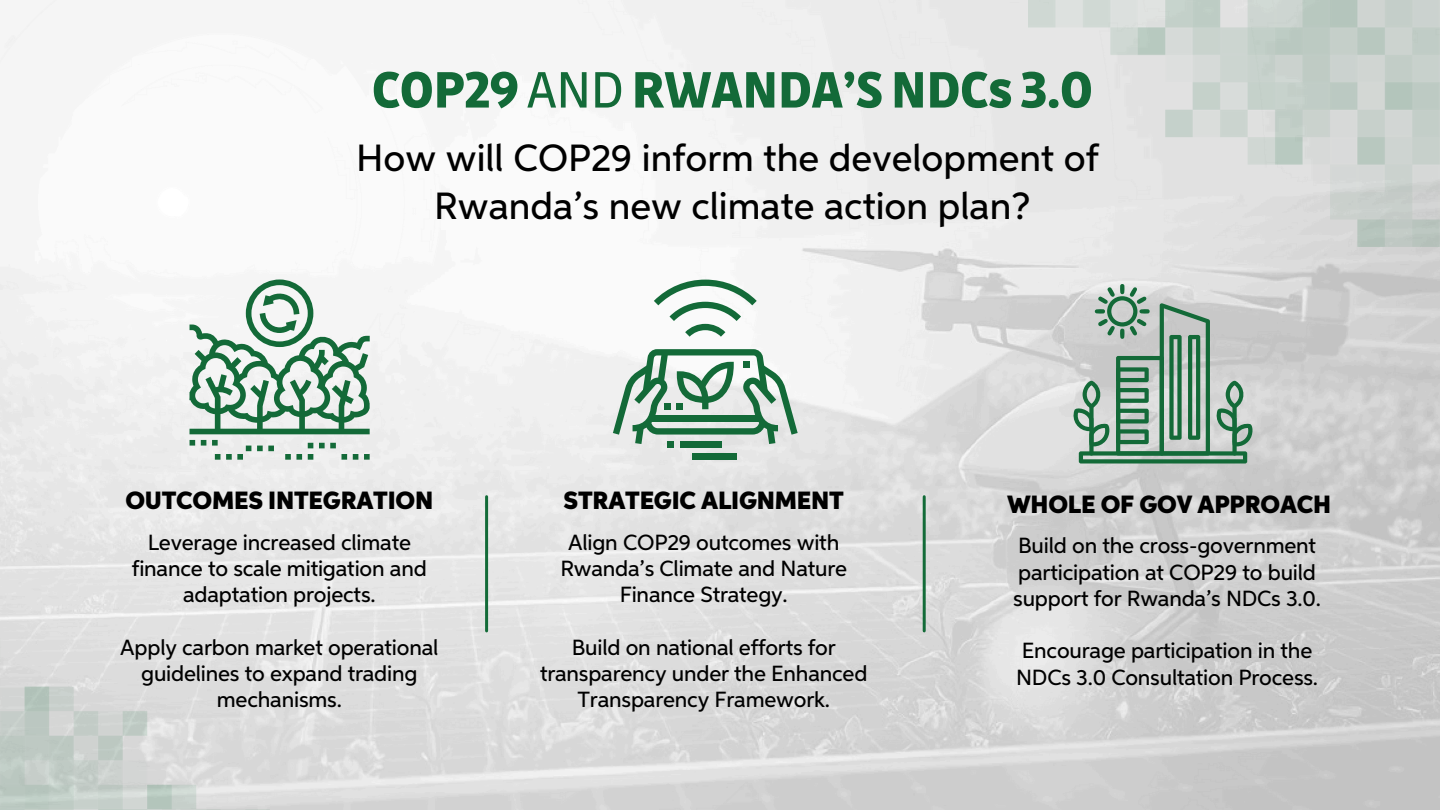
<style>
.page{position:relative;width:1440px;height:810px;background:#fff}
.page>*{position:absolute;margin:0;border:0;box-sizing:border-box;transform-origin:0 0}
.t1{font:800 54.6px "Drive";letter-spacing:-.02em;color:#136a38}
.t2{font:500 38px/48px "Aspira";color:#000;text-align:center}
.t3{font:900 25px "Aspira";letter-spacing:-.01em;color:#000}
.t4{font:500 22px/26.2px "Aspira";letter-spacing:-.01em;color:#000;text-align:center}
.s1{font-weight:400}
</style>
<div class="page">
<img style="left:0;top:0;width:1440px;height:810px">
<svg style="left:189px;top:280px;width:180px;height:180px"></svg>
<svg style="left:613px;top:349px;width:185px;height:95px"></svg>
<div style="left:743px;top:362px;width:7px;height:6px;background:#136a38"></div>
<svg style="left:654px;top:280px;width:103px;height:57px"></svg>
<div style="left:667px;top:441px;width:7px;height:6px;background:#136a38"></div>
<div style="left:680px;top:441px;width:41px;height:6px;background:#136a38"></div>
<div style="left:693px;top:454px;width:44px;height:6px;background:#136a38"></div>
<svg style="left:1071px;top:283px;width:183px;height:180px;background:#a0b6a9"></svg>
<img style="left:1029px;top:0;width:411px;height:247px">
<img style="left:0;top:613px;width:269px;height:197px">
<hr style="left:485px;top:497px;width:3px;height:134px;background:#136b38">
<hr style="left:923px;top:497px;width:3px;height:134px;background:#136b38">
<p class="t1" style="left:372px;top:65px;width:723px">COP29<span class="s1">AND</span>RWANDA’SNDCs 3.0</p>
<p class="t2" style="left:356px;top:137px;width:744px">How will COP29 inform the development of<br>Rwanda’s new climate action plan?</p>
<h2 class="t3" style="left:125px;top:490px;width:309px">OUTCOMES INTEGRATION</h2>
<h1 class="t3" style="left:1007px;top:494px;width:326px">WHOLE OF GOV APPROACH</h1>
<p class="t4" style="left:132px;top:530px;width:296px">Leverage increased climate finance to scale mitigation and adaptation projects.</p>
<p class="t4" style="left:120px;top:635px;width:320px">Apply carbon market operational guidelines to expand trading mechanisms.</p>
<p class="t3" style="left:564px;top:490px;width:282px">STRATEGIC ALIGNMENT</p>
<p class="t4" style="left:560px;top:530px;width:288px">Align COP29 outcomes with<br>Rwanda’s Climate and Nature<br>Finance Strategy.</p>
<h3 class="t4" style="left:540px;top:635px;width:329px">Build on national efforts for transparency under the Enhanced<br>Transparency Framework.</h3>
<p class="t4" style="left:1013px;top:534px;width:309px;text-align:left">Build on the cross-government participation at COP29 to build support for Rwanda’s NDCs 3.0.</p>
<p class="t4" style="left:1016px;top:639px;width:304px;text-align:left">Encourage participation in the<br>NDCs 3.0 Consultation Process.</p>
</div>
